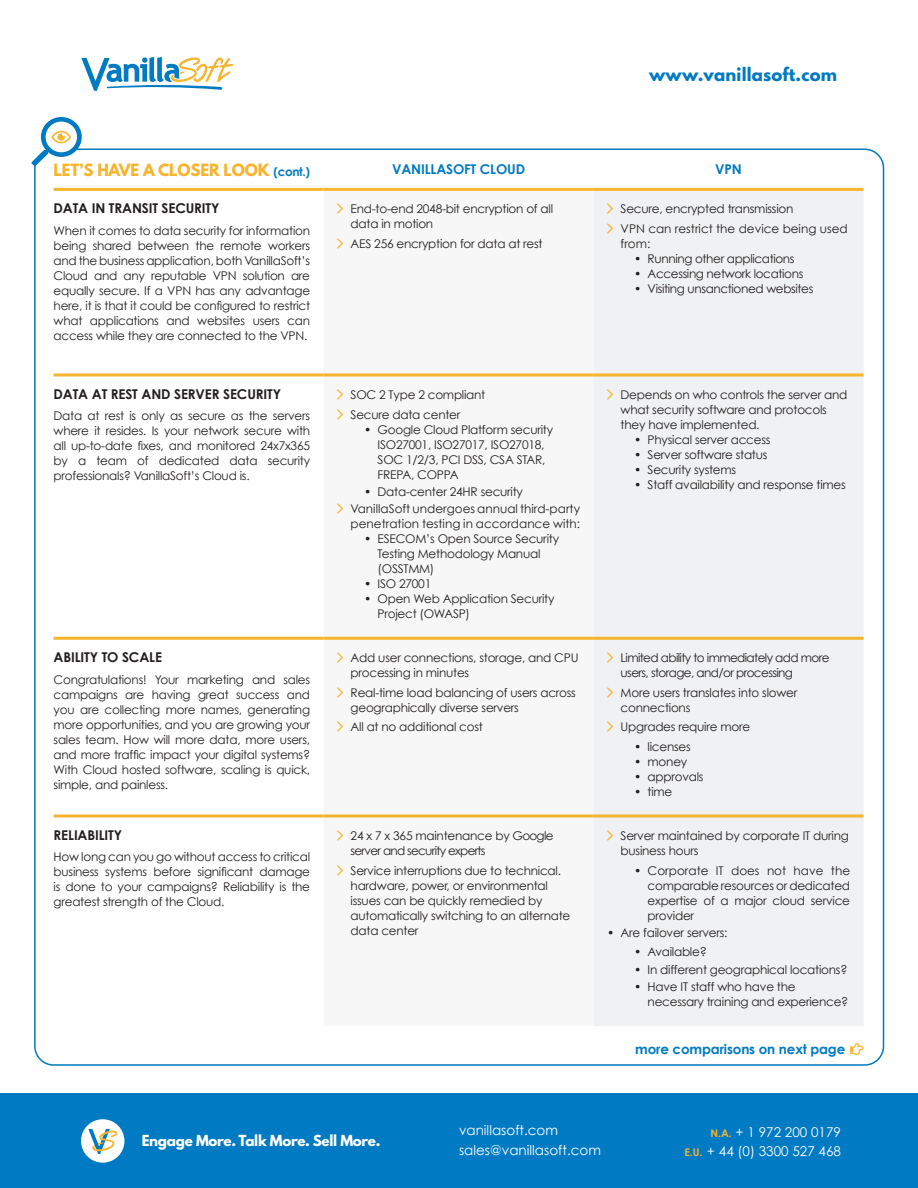
<style>
.page{position:relative;width:918px;height:1188px;background:#fff}
.page>*{position:absolute;margin:0;border:0;box-sizing:border-box;transform-origin:0 0}
.t1{font:700 16.5px "League Spartan";letter-spacing:.01em;color:#007ac2}
._3__Section_Intro{font:700 15px "League Spartan";letter-spacing:-.01em;color:#f7b42d}
.TABLE_-_head{font:700 13.5px "Century Gothic";letter-spacing:-.01em;color:#231f20}
.t2{font:13.5px/19.5px "Century Gothic";color:#fff}
.TABLE_-_head-2{font:700 13.5px "Century Gothic";letter-spacing:-.01em;color:#007ac2}
.t3{font:700 13.5px "League Spartan";letter-spacing:-.02em;color:#fff}
.Bullets_-_intro{font:12px/15px "Century Gothic";letter-spacing:-.02em;color:#231f20;text-align:justify}
.Bullets{font:12px/15px "Century Gothic";letter-spacing:-.02em;color:#231f20}
.Bullets_-_subs{font:12px/15px "Century Gothic";letter-spacing:-.02em;color:#231f20}
.Bullets-2{font:12px/15px "Century Gothic";color:#231f20}
.Bullets-3{font:12px/15px "Century Gothic";letter-spacing:-.05em;color:#231f20}
.Bullets-4{font:12px/15px "Century Gothic";letter-spacing:-.06em;color:#231f20}
.s1{font-family:"Century Gothic";font-size:12px;color:#007ac2}
.s2{font-weight:700;font-size:10.5px;color:#f7b42d}
</style>
<div class="page">
<div style="left:594px;top:191px;width:270px;height:835px;background:#f0f1f2"></div>
<hr style="left:54px;top:188px;width:270px;height:3px;background:#f7b42d">
<hr style="left:324px;top:188px;width:270px;height:3px;background:#f7b42d">
<hr style="left:594px;top:188px;width:270px;height:3px;background:#f7b42d">
<hr style="left:54px;top:374px;width:270px;height:2px;background:#f7b42d">
<hr style="left:324px;top:374px;width:270px;height:2px;background:#f7b42d">
<hr style="left:594px;top:374px;width:270px;height:2px;background:#f7b42d">
<hr style="left:54px;top:637px;width:270px;height:3px;background:#f7b42d">
<hr style="left:324px;top:637px;width:270px;height:3px;background:#f7b42d">
<hr style="left:594px;top:637px;width:270px;height:3px;background:#f7b42d">
<svg style="left:54px;top:814px;width:270px;height:4px"></svg>
<svg style="left:324px;top:814px;width:270px;height:4px"></svg>
<svg style="left:594px;top:814px;width:270px;height:4px"></svg>
<svg style="left:31px;top:117px;width:51px;height:49px"></svg>
<div style="left:0;top:1094px;width:918px;height:94px;background:#007ac2"></div>
<div style="left:81px;top:1119px;width:43px;height:44px;background:#fff;border-radius:50%"></div>
<svg style="left:88px;top:1129px;width:29px;height:25px"></svg>
<svg style="left:81px;top:57px;width:153px;height:34px"></svg>
<svg style="left:607px;top:204px;width:6px;height:10px"></svg>
<svg style="left:607px;top:223px;width:6px;height:11px"></svg>
<svg style="left:607px;top:389px;width:6px;height:11px"></svg>
<svg style="left:607px;top:653px;width:6px;height:10px"></svg>
<svg style="left:607px;top:687px;width:6px;height:10px"></svg>
<svg style="left:607px;top:722px;width:6px;height:10px"></svg>
<svg style="left:607px;top:830px;width:6px;height:11px"></svg>
<h1 class="t1" style="left:649px;top:61px;width:189px">www.vanillasoft.com</h1>
<p class="_3__Section_Intro" style="left:54px;top:158px;width:258px">LET’S HAVE A CLOSER LOOK <span class="s1">(cont.)</span></p>
<p class="TABLE_-_head-2" style="left:392px;top:160px;width:135px">VANILLASOFT CLOUD</p>
<p class="TABLE_-_head-2" style="left:715px;top:160px;width:28px">VPN</p>
<p class="TABLE_-_head" style="left:54px;top:200px;width:167px">DATA IN TRANSIT SECURITY</p>
<p class="Bullets_-_intro" style="left:54px;top:223px;width:258px">When it comes to data security for information being shared between the remote workers and the business application, both VanillaSoft’s Cloud and any reputable VPN solution are equally secure. If a VPN has any advantage here, it is that it could be configured to restrict what applications and websites users can access while they are connected to the VPN.</p>
<p class="Bullets" style="left:351px;top:201px;width:204px">End-to-end 2048-bit encryption of all data in motion</p>
<p class="Bullets" style="left:351px;top:236px;width:194px">AES 256 encryption for data at rest</p>
<p class="Bullets" style="left:621px;top:201px;width:174px">Secure, encrypted transmission</p>
<p class="Bullets-2" style="left:621px;top:221px;width:229px">VPN can restrict the device being used from:</p>
<p class="Bullets_-_subs" style="left:634px;top:251px;width:162px">• Running other applications</p>
<p class="Bullets_-_subs" style="left:634px;top:266px;width:171px">• Accessing network locations</p>
<p class="Bullets_-_subs" style="left:634px;top:281px;width:181px">• Visiting unsanctioned websites</p>
<p class="TABLE_-_head" style="left:54px;top:385px;width:229px">DATA AT REST AND SERVER SECURITY</p>
<p class="Bullets_-_intro" style="left:54px;top:408px;width:258px">Data at rest is only as secure as the servers where it resides. Is your network secure with all up-to-date fixes, and monitored 24x7x365 by a team of dedicated data security professionals? VanillaSoft’s Cloud is.</p>
<p class="TABLE_-_head" style="left:54px;top:648px;width:110px">ABILITY TO SCALE</p>
<p class="Bullets_-_intro" style="left:54px;top:672px;width:258px">Congratulations! Your marketing and sales campaigns are having great success and you are collecting more names, generating more opportunities, and you are growing your sales team. How will more data, more users, and more traffic impact your digital systems?<br>With Cloud hosted software, scaling is quick, simple, and painless.</p>
<p class="TABLE_-_head" style="left:54px;top:826px;width:70px">RELIABILITY</p>
<p class="Bullets_-_intro" style="left:54px;top:849px;width:258px">How long can you go without access to critical business systems before significant damage is done to your campaigns? Reliability is the greatest strength of the Cloud.</p>
<p class="Bullets" style="left:351px;top:387px;width:136px">SOC 2 Type 2 compliant</p>
<p class="Bullets" style="left:351px;top:406px;width:111px">Secure data center</p>
<p class="Bullets_-_subs" style="left:364px;top:421px;width:191px;text-align:center">• Google Cloud Platform security<br>ISO27001, ISO27017, ISO27018,</p>
<p class="Bullets_-_subs" style="left:378px;top:451px;width:169px">SOC 1/2/3, PCI DSS, CSA STAR,<br>FREPA, COPPA</p>
<p class="Bullets_-_subs" style="left:364px;top:484px;width:160px">• Data-center 24HR security</p>
<p class="Bullets-2" style="left:351px;top:501px;width:231px">VanillaSoft undergoes annual third-party penetration testing in accordance with:</p>
<p class="Bullets_-_subs" style="left:378px;top:531px;width:183px;text-indent:-14px">• ESECOM’s Open Source Security<br>Testing Methodology Manual (OSSTMM)</p>
<p class="Bullets_-_subs" style="left:364px;top:576px;width:69px">• ISO 27001</p>
<p class="Bullets_-_subs" style="left:378px;top:591px;width:178px;text-indent:-14px">• Open Web Application Security<br>Project (OWASP)</p>
<p class="Bullets" style="left:351px;top:650px;width:229px">Add user connections, storage, and CPU processing in minutes</p>
<p class="Bullets" style="left:351px;top:685px;width:227px">Real-time load balancing of users across geographically diverse servers</p>
<p class="Bullets" style="left:351px;top:719px;width:134px">All at no additional cost</p>
<p class="Bullets-4" style="left:351px;top:828px;width:204px">24 x 7 x 365 maintenance by Google server and security experts</p>
<p class="Bullets" style="left:351px;top:862px;width:221px">Service interruptions due to technical. hardware, power, or environmental issues can be quickly remedied by automatically switching to an alternate data center</p>
<p class="Bullets" style="left:621px;top:387px;width:228px">Depends on who controls the server and what security software and protocols they have implemented.</p>
<p class="Bullets_-_subs" style="left:634px;top:432px;width:138px">• Physical server access</p>
<p class="Bullets_-_subs" style="left:634px;top:447px;width:135px">• Server software status</p>
<p class="Bullets_-_subs" style="left:634px;top:462px;width:104px">• Security systems</p>
<p class="Bullets_-_subs" style="left:634px;top:477px;width:213px">• Staff availability and response times</p>
<p class="Bullets-3" style="left:621px;top:650px;width:210px">Limited ability to immediately add more users, storage, and/or processing</p>
<p class="Bullets" style="left:621px;top:685px;width:178px">More users translates into slower connections</p>
<p class="Bullets" style="left:621px;top:719px;width:131px">Upgrades require more</p>
<p class="Bullets_-_subs" style="left:634px;top:739px;width:58px">• licenses</p>
<p class="Bullets_-_subs" style="left:634px;top:754px;width:55px">• money</p>
<p class="Bullets_-_subs" style="left:634px;top:769px;width:71px">• approvals</p>
<p class="Bullets_-_subs" style="left:634px;top:784px;width:40px">• time</p>
<p class="Bullets" style="left:621px;top:828px;width:230px">Server maintained by corporate IT during business hours</p>
<p class="Bullets_-_subs" style="left:648px;top:862px;width:204px;text-align:justify;text-indent:-14px">• Corporate IT does not have the comparable resources or dedicated expertise of a major cloud service provider</p>
<p class="Bullets" style="left:607px;top:925px;width:122px">• Are failover servers:</p>
<p class="Bullets_-_subs" style="left:634px;top:944px;width:74px">• Available?</p>
<p class="Bullets_-_subs" style="left:634px;top:961px;width:215px">• In different geographical locations?</p>
<p class="Bullets_-_subs" style="left:648px;top:979px;width:202px;text-indent:-14px">• Have IT staff who have the necessary training and experience?</p>
<p class="TABLE_-_head-2" style="left:635px;top:1040px;width:212px">more comparisons on next page</p>
<p class="t3" style="left:142px;top:1130px;width:240px">Engage More. Talk More. Sell More.</p>
<p class="t2" style="left:459px;top:1120px;width:144px">vanillasoft.com sales@vanillasoft.com</p>
<p class="t2" style="left:684px;top:1122px;width:158px;line-height:19px;text-align:right"><span class="s2">N.A.</span> + 1 972 200 0179<br><span class="s2">E.U.</span> + 44 (0) 3300 527 468</p>
</div>
